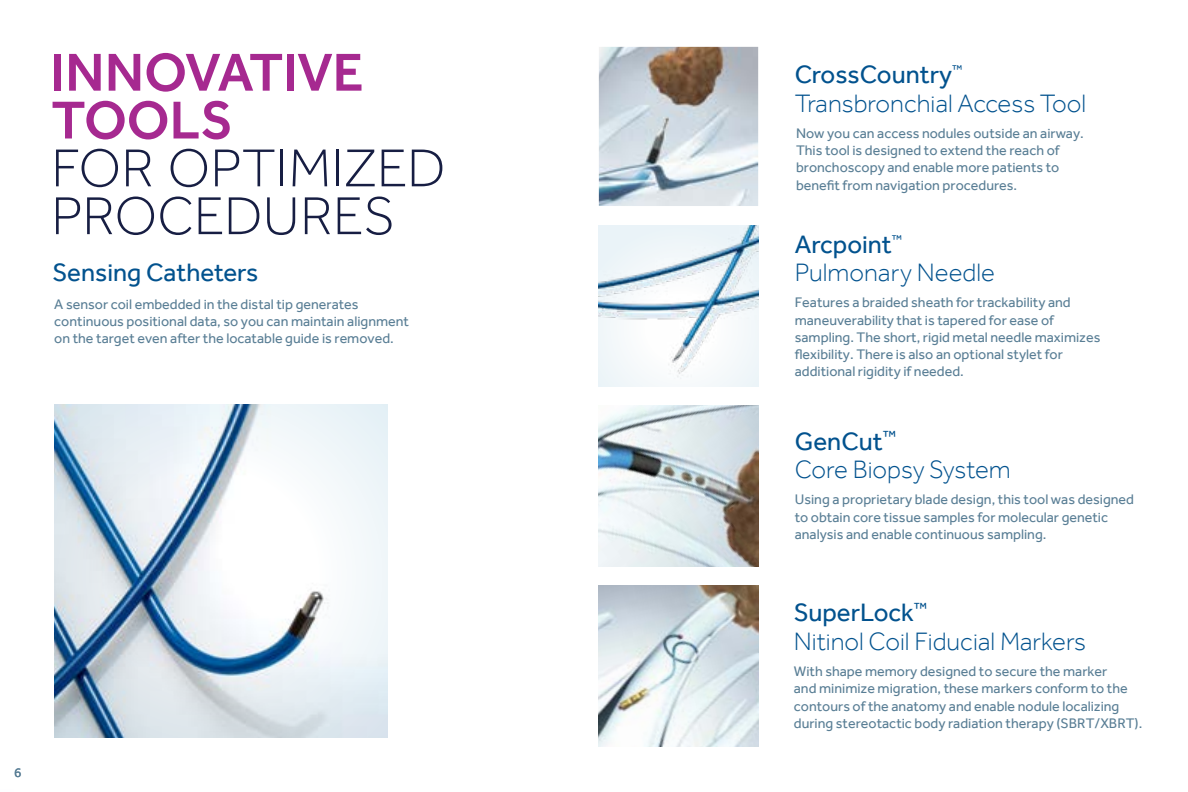
<style>
.page{position:relative;width:1188px;height:792px;background:#fff}
.page>*{position:absolute;margin:0;border:0;box-sizing:border-box;transform-origin:0 0}
.t1{font:300 55.05px/47.8px "Effra";color:#171e43}
.t2{font:500 55.05px/47.8px "Effra";letter-spacing:-.005em;color:#a62990}
.t3{font:300 25.8px/28.5px "Effra";color:#02528e}
.t4{font:25.8px "Effra";color:#02528e}
.t5{font:14.25px/17.2px "Effra";color:#597e95}
.t6{font:13.5px "Effra";color:#597e95}
.t7{font:11.55px "Effra";color:#02528e}
.s1{font-weight:400}
</style>
<div class="page">
<img style="left:599px;top:47px;width:159px;height:159px">
<img style="left:598px;top:405px;width:161px;height:161px">
<img style="left:598px;top:586px;width:161px;height:160px">
<img style="left:54px;top:405px;width:334px;height:333px">
<img style="left:598px;top:226px;width:161px;height:160px">
<h1 class="t2" style="left:50px;top:48px;width:315px">INNOVATIVE<br>TOOLS</h1>
<h1 class="t1" style="left:51px;top:143px;width:396px">FOR OPTIMIZED<br>PROCEDURES</h1>
<h2 class="t4" style="left:52px;top:257px;width:207px">Sensing Catheters</h2>
<p class="t5" style="left:54px;top:295px;width:356px">A sensor coil embedded in the distal tip generates continuous positional data, so you can maintain alignment on the target even after the locatable guide is removed.</p>
<p class="t6" style="left:14px;top:764px;width:9px">6</p>
<h2 class="t4" style="left:795px;top:59px;width:159px">CrossCountry</h2>
<p class="t7" style="left:952px;top:63px;width:12px">™</p>
<h2 class="t3" style="left:795px;top:88px;width:293px">Transbronchial Access Tool</h2>
<p class="t5" style="left:796px;top:124px;width:289px">Now you can access nodules outside an airway.<br>This tool is designed to extend the reach of bronchoscopy and enable more patients to benefit from navigation procedures.</p>
<h2 class="t4" style="left:795px;top:229px;width:99px">Arcpoint</h2>
<p class="t7" style="left:892px;top:232px;width:12px">™</p>
<h2 class="t3" style="left:795px;top:258px;width:202px">Pulmonary Needle</h2>
<p class="t5" style="left:795px;top:294px;width:307px">Features a braided sheath for trackability and maneuverability that is tapered for ease of sampling. The short, rigid metal needle maximizes flexibility. There is also an optional stylet for additional rigidity if needed.</p>
<h2 class="t3" style="left:795px;top:427px;width:217px"><span class="s1">GenCut</span><sup>™<br></sup>Core Biopsy System</h2>
<p class="t5" style="left:795px;top:491px;width:341px">Using a proprietary blade design, this tool was designed to obtain core tissue samples for molecular genetic analysis and enable continuous sampling.</p>
<h2 class="t3" style="left:794px;top:598px;width:294px"><span class="s1">SuperLock</span><sup>™<br></sup>Nitinol Coil Fiducial Markers</h2>
<p class="t5" style="left:794px;top:663px;width:350px">With shape memory designed to secure the marker<br>and minimize migration, these markers conform to the contours of the anatomy and enable nodule localizing during stereotactic body radiation therapy (SBRT/XBRT).</p>
</div>
